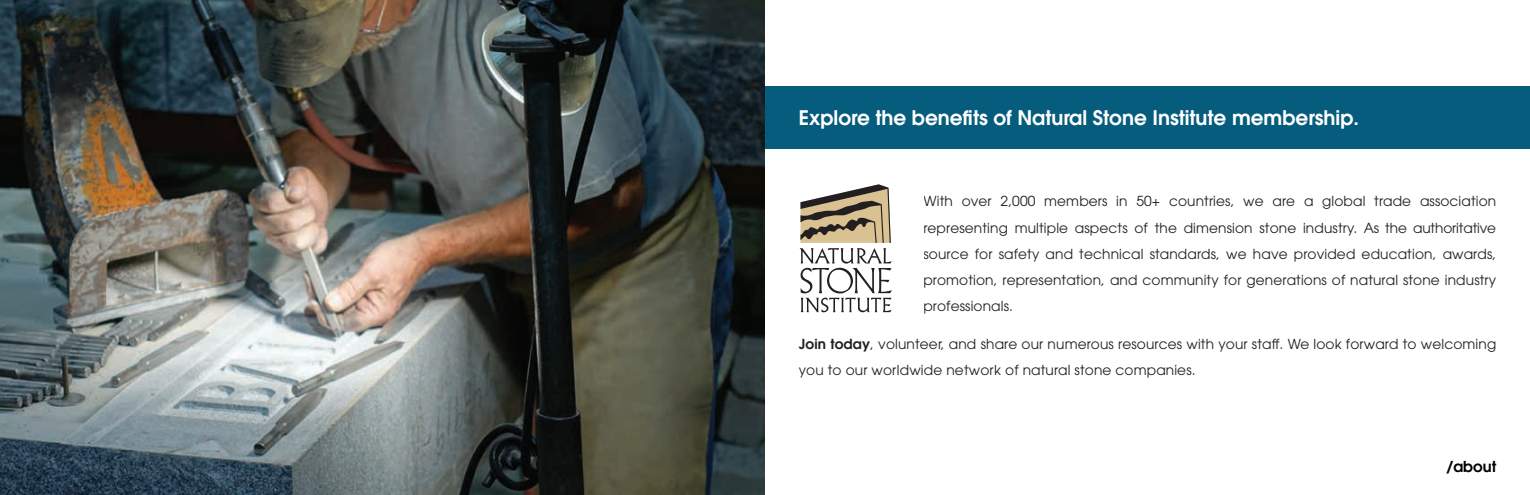
<style>
.page{position:relative;width:1530px;height:495px;background:#fff}
.page>*{position:absolute;margin:0;border:0;box-sizing:border-box;transform-origin:0 0}
.t1{font:600 20px "ITC Avant Garde Std";color:#fff}
.t2{font:600 15px "ITC Avant Garde Std";color:#000}
.t3{font:13.75px/26.2px "ITC Avant Garde Std";letter-spacing:.01em;color:#231f20;text-align:justify}
.s1{font-weight:600}
</style>
<div class="page">
<div style="left:765px;top:87px;width:765px;height:62px;background:#055c7d"></div>
<img style="left:0;top:0;width:765px;height:495px">
<svg style="left:800px;top:184px;width:92px;height:128px"></svg>
<h1 class="t1" style="left:799px;top:105px;width:562px">Explore the benefits of Natural Stone Institute membership.</h1>
<p class="t3" style="left:923px;top:188px;width:574px">With over 2,000 members in 50+ countries, we are a global trade association representing multiple aspects of the dimension stone industry. As the authoritative source for safety and technical standards, we have provided education, awards, promotion, representation, and community for generations of natural stone industry professionals.</p>
<p class="t3" style="left:799px;top:331px;width:699px"><span class="s1">Join today</span>, volunteer, and share our numerous resources with your staff. We look forward to welcoming you to our worldwide network of natural stone companies.</p>
<p class="t2" style="left:1446px;top:457px;width:51px">/about</p>
</div>
